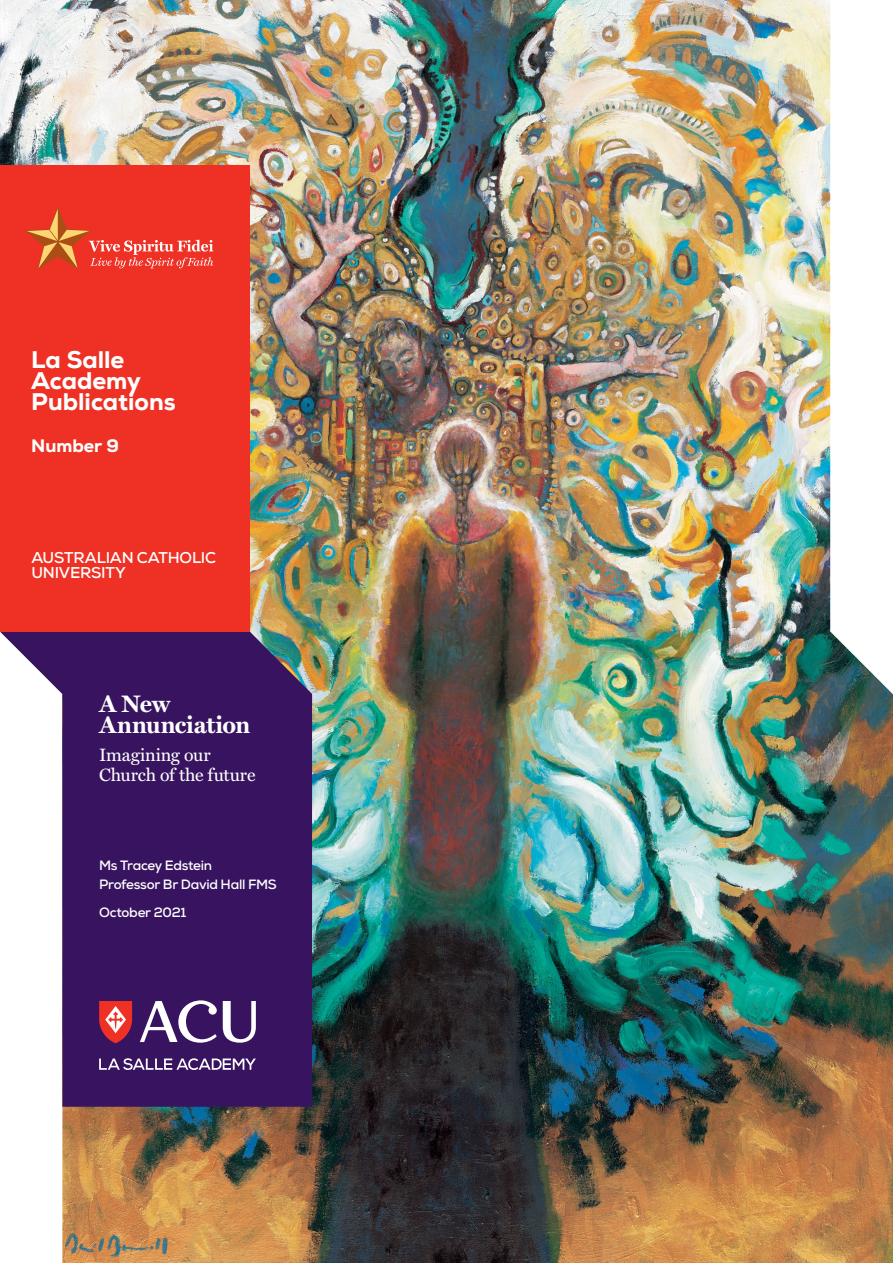
<style>
.page{position:relative;width:893px;height:1263px;background:#fff}
.page>*{position:absolute;margin:0;border:0;box-sizing:border-box;transform-origin:0 0}
._23_Credit{font:800 24px/21px "Nexa";color:#fff}
._02_Front_cover_-_Mi{font:700 24px/21px "Miller Text";letter-spacing:-.01em;color:#fff}
._02_Front_cover_-_Mi-2{font:18px/19.5px "Miller Text";letter-spacing:-.01em;color:#fff}
._23_Credit-2{font:800 18px "Nexa";color:#fff}
._03_Front_cover_-_Fa{font:700 15.6px/15.6px "Nexa";letter-spacing:-.015em;color:#fff}
._03_Front_cover_-_Fa-2{font:700 13.5px "Nexa";letter-spacing:-.02em;color:#fff}
</style>
<div class="page">
<img style="left:0;top:0;width:893px;height:1263px">
<svg style="left:0;top:631px;width:312px;height:476px;fill:#381460"></svg>
<div style="left:0;top:165px;width:250px;height:466px;background:#ee3124"></div>
<svg style="left:99px;top:1001px;width:33px;height:42px"></svg>
<svg style="left:223px;top:1001px;width:33px;height:42px"></svg>
<svg style="left:140px;top:1000px;width:77px;height:43px"></svg>
<svg style="left:99px;top:1058px;width:157px;height:12px"></svg>
<svg style="left:25px;top:207px;width:188px;height:63px"></svg>
<p class="_23_Credit" style="left:31px;top:350px;width:146px">La Salle<br>Academy<br>Publications</p>
<p class="_23_Credit-2" style="left:31px;top:435px;width:89px">Number 9</p>
<p class="_03_Front_cover_-_Fa" style="left:31px;top:549px;width:186px">AUSTRALIAN CATHOLIC<br>UNIVERSITY</p>
<p class="_02_Front_cover_-_Mi" style="left:99px;top:692px;width:153px">A New<br>Annunciation</p>
<p class="_02_Front_cover_-_Mi-2" style="left:99px;top:744px;width:158px">Imagining our<br>Church of the future</p>
<p class="_03_Front_cover_-_Fa-2" style="left:99px;top:857px;width:114px">Ms Tracey Edstein</p>
<p class="_03_Front_cover_-_Fa-2" style="left:99px;top:876px;width:179px">Professor Br David Hall FMS</p>
<p class="_03_Front_cover_-_Fa-2" style="left:99px;top:904px;width:89px">October 2021</p>
</div>
